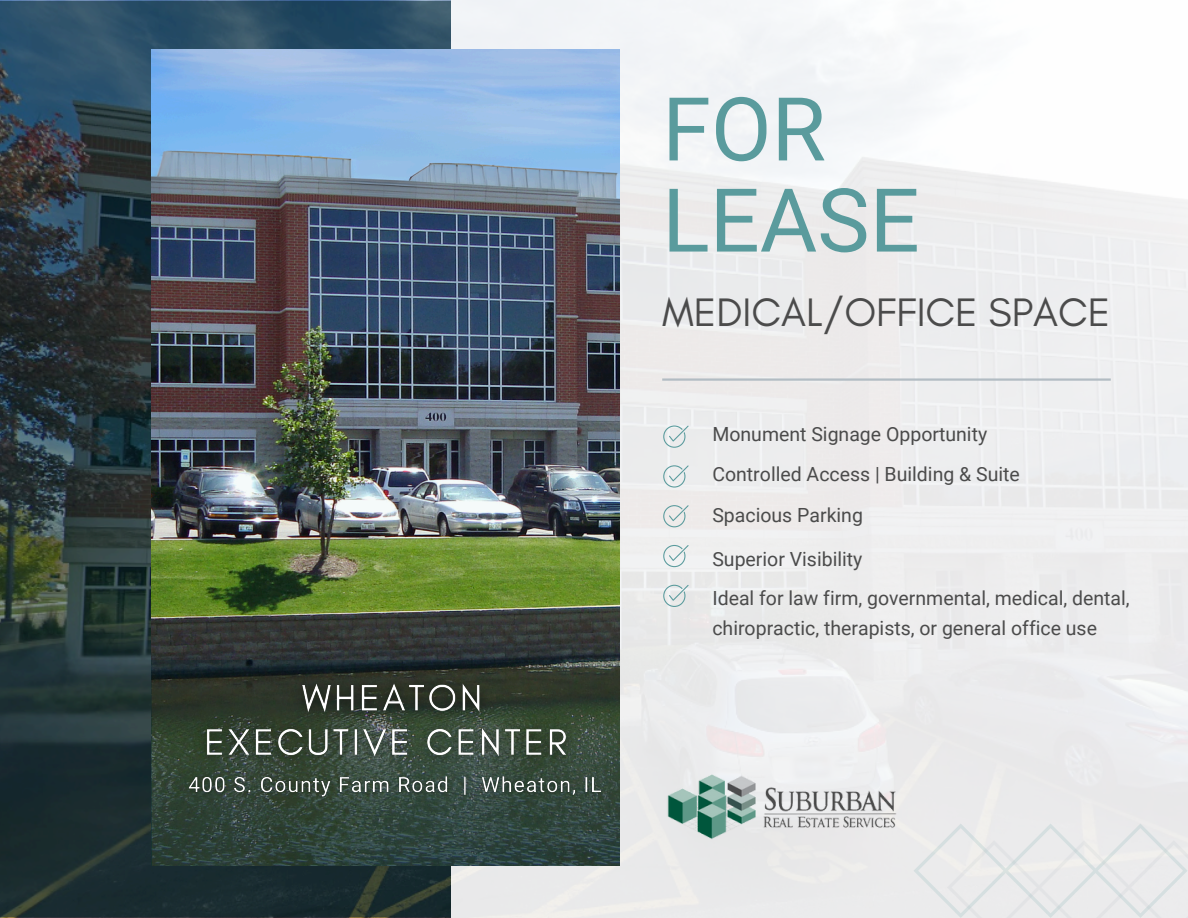
<style>
.page{position:relative;width:1188px;height:918px;background:#fff}
.page>*{position:absolute;margin:0;border:0;box-sizing:border-box;transform-origin:0 0}
.t1{font:88.2px/91.2px "Roboto";color:#5a9b9d}
.t2{font:40.5px "Glacial Indifference";color:#4b4b4b}
.t3{font:19.5px/30.3px "Roboto";color:#4b4b4b}
</style>
<div class="page">
<svg style="left:0;top:1px;width:451px;height:916px;background:#26393f"></svg>
<div style="left:451px;top:0;width:737px;height:918px;background:linear-gradient(to right,#ecedee,#f1f1f2)"></div>
<img style="left:152px;top:49px;width:468px;height:611px">
<svg style="left:663px;top:426px;width:26px;height:22px"></svg>
<svg style="left:663px;top:465px;width:26px;height:23px"></svg>
<svg style="left:663px;top:505px;width:26px;height:22px"></svg>
<svg style="left:663px;top:545px;width:26px;height:22px"></svg>
<svg style="left:663px;top:585px;width:26px;height:22px"></svg>
<svg style="left:914px;top:824px;width:274px;height:94px;background:#e8e9ea"></svg>
<hr style="left:662px;top:378px;width:449px;height:3px;background:#b2bcc3">
<img style="left:664px;top:771px;width:247px;height:69px">
<svg style="left:152px;top:660px;width:468px;height:206px;background:#2f423a"></svg>
<img style="left:189px;top:667px;width:396px;height:103px">
<img style="left:183px;top:770px;width:425px;height:34px">
<h2 class="t1" style="left:662px;top:85px;width:259px">FOR<br>LEASE</h2>
<h1 class="t2" style="left:662px;top:288px;width:449px">MEDICAL/OFFICE SPACE</h1>
<p class="t3" style="left:712px;top:419px;width:276px">Monument Signage Opportunity</p>
<p class="t3" style="left:712px;top:459px;width:309px">Controlled Access | Building &amp; Suite</p>
<p class="t3" style="left:712px;top:500px;width:152px">Spacious Parking</p>
<p class="t3" style="left:712px;top:544px;width:152px">Superior Visibility</p>
<p class="t3" style="left:712px;top:583px;width:419px">Ideal for law firm, governmental, medical, dental, chiropractic, therapists, or general office use</p>
</div>
